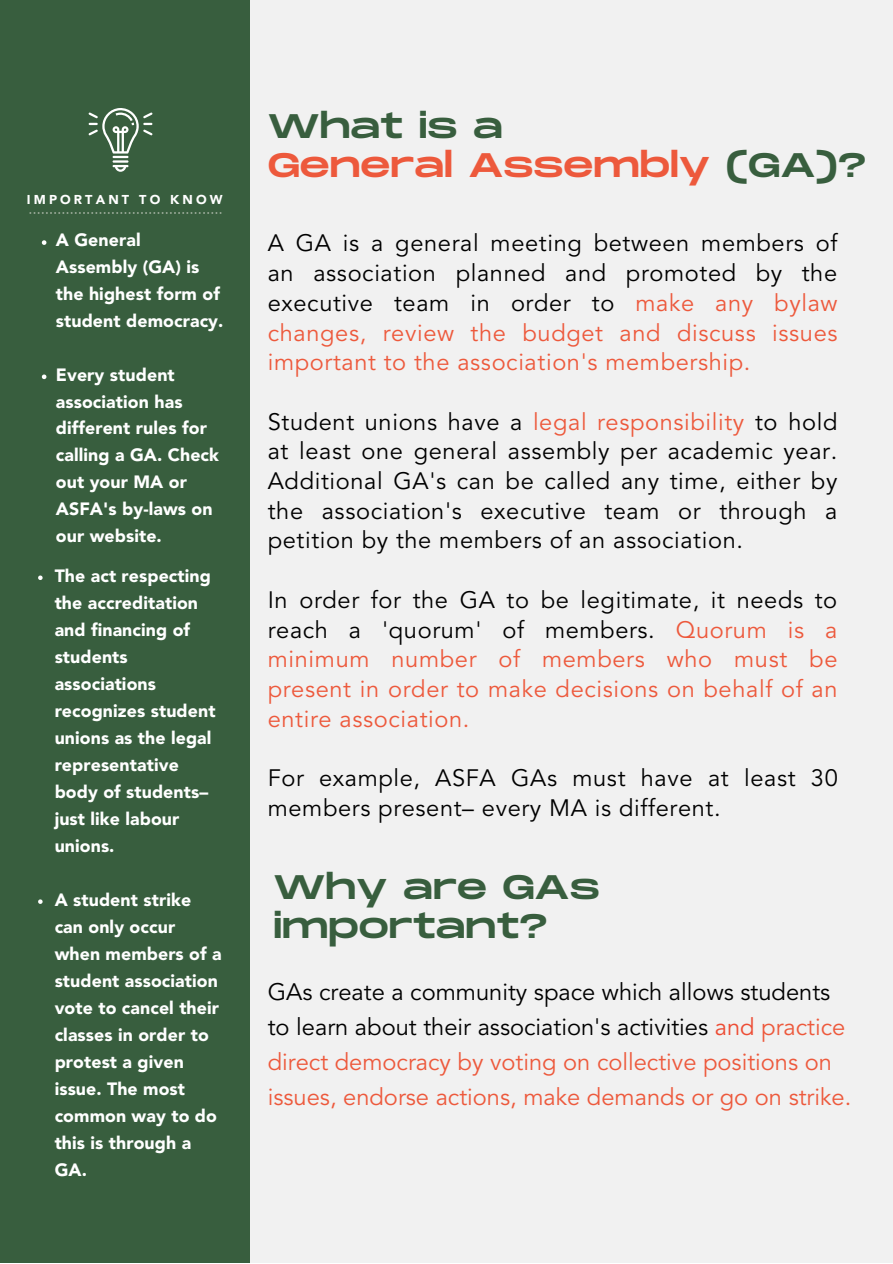
<style>
.page{position:relative;width:893px;height:1264px;background:#fff}
.page>*{position:absolute;margin:0;border:0;box-sizing:border-box;transform-origin:0 0}
.t1{font:34.05px/38.7px "Monument Extended";color:#ed593c}
.t2{font:34.05px/38.2px "Monument Extended";color:#385e3e}
.t3{font:23.7px/34.8px "Avenir LT Std";color:#ed593c}
.t4{font:23.55px/29.7px "Avenir LT Std";letter-spacing:.025em;color:#000;text-align:justify}
.t5{font:23.55px/29.7px "Avenir LT Std";letter-spacing:.025em;color:#ed593c;text-align:justify}
.t6{font:900 17.7px/27px "Avenir LT Std";letter-spacing:.005em;color:#fff}
.t7{font:900 12.75px "Avenir LT Std";letter-spacing:.245em;color:#fff}
.s1{color:#385e3e}
.s2{color:#ed593c}
.s3{color:#000}
.s4{color:#ed4c34}
</style>
<div class="page">
<div style="left:0;top:0;width:892px;height:1262px;background:#f1f1f1"></div>
<div style="left:0;top:0;width:250px;height:1262px;background:#385e3e"></div>
<svg style="left:29px;top:212px;width:193px;height:2px"></svg>
<hr style="left:112px;top:160px;width:16px;height:3px;background:#fff">
<svg style="left:112px;top:165px;width:16px;height:7px"></svg>
<svg style="left:88px;top:108px;width:64px;height:50px"></svg>
<svg style="left:42px;top:240px;width:4px;height:5px"></svg>
<svg style="left:42px;top:374px;width:4px;height:5px"></svg>
<svg style="left:38px;top:575px;width:5px;height:5px"></svg>
<svg style="left:38px;top:899px;width:5px;height:4px"></svg>
<p class="t7" style="left:27px;top:195px;width:197px">IMPORTANT TO KNOW</p>
<p class="t6" style="left:56px;top:228px;width:169px">A General<br>Assembly (GA) is the highest form of student democracy.</p>
<p class="t6" style="left:56px;top:363px;width:165px">Every student association has different rules for calling a GA. Check out your MA or<br>ASFA's by-laws on our website.</p>
<p class="t6" style="left:55px;top:564px;width:162px">The act respecting the accreditation and financing of students associations recognizes student unions as the legal representative body of students– just like labour unions.</p>
<p class="t6" style="left:55px;top:888px;width:168px">A student strike can only occur when members of a student association vote to cancel their classes in order to protest a given issue. The most common way to do this is through a<br>GA.</p>
<h1 class="t1" style="left:268px;top:108px;width:600px"><span class="s1">What is a<br></span>General Assembly <span class="s1">(GA)?</span></h1>
<p class="t4" style="left:268px;top:230px;width:571px">A GA is a general meeting between members of an association planned and promoted by the executive team in order to <span class="s2">make any bylaw changes, review the budget and discuss issues important to the association's membership.</span></p>
<p class="t4" style="left:268px;top:409px;width:571px">Student unions have a <span class="s2">legal responsibility</span> to hold at least one general assembly per academic year.<br>Additional GA's can be called any time, either by the association's executive team or through a petition by the members of an association.</p>
<p class="t5" style="left:268px;top:587px;width:571px"><span class="s3">In order for the GA to be legitimate, it needs to reach a 'quorum' of members.</span> Quorum is a minimum number of members who must be present in order to make decisions on behalf of an entire association.</p>
<p class="t4" style="left:268px;top:765px;width:571px">For example, ASFA GAs must have at least 30 members present– every MA is different.</p>
<h1 class="t2" style="left:273px;top:870px;width:328px">Why are GAs important?</h1>
<p class="t3" style="left:268px;top:976px;width:585px"><span class="s3">GAs create a community space which allows students to learn about their association's activities</span> <span class="s4">and</span> practice direct democracy by voting on collective positions on issues, endorse actions, make demands or go on strike.</p>
</div>
